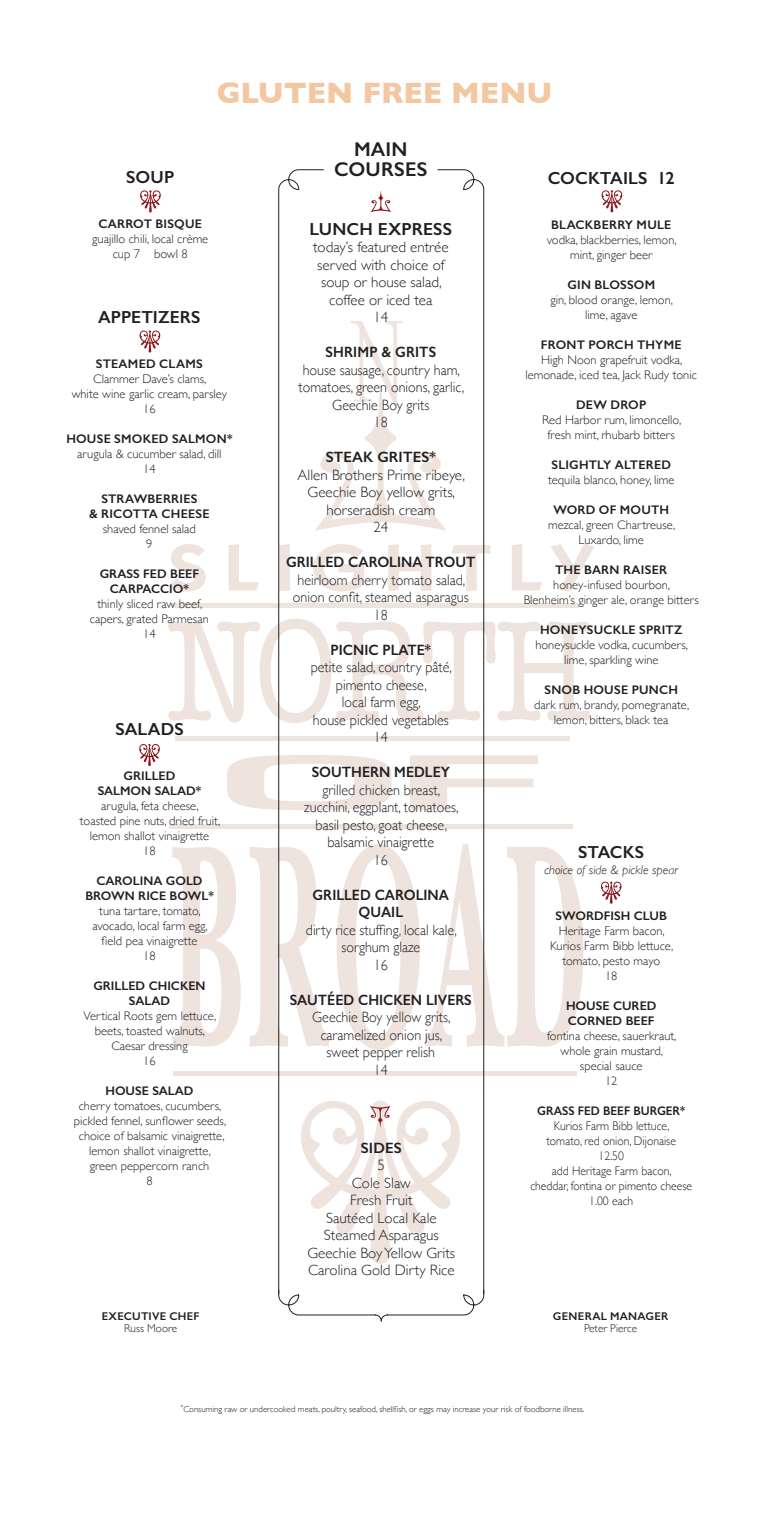
<style>
.page{position:relative;width:765px;height:1530px;background:#fff}
.page>*{position:absolute;margin:0;border:0;box-sizing:border-box;transform-origin:0 0}
.t1{font:700 30px "Gill Sans";color:#f3c7a1}
.t2{font:600 20px/20px "Gill Sans";letter-spacing:.005em;color:#231f20;text-align:center}
.t3{font:600 17.5px "Gill Sans";letter-spacing:.005em;color:#231f20}
.t4{font:300 15px/17.5px "Gill Sans";color:#231f20;text-align:center;scale:.94 1}
.t5{font:300 15px/17.5px "Gill Sans";color:#231f20;text-align:center}
.t6{font:600 15px/17.5px "Gill Sans";color:#231f20;text-align:center;scale:.94 1}
.t7{font:600 15px "Gill Sans";color:#231f20}
.t8{font:300 12.5px/15px "Gill Sans";color:#231f20;text-align:center}
.t9{font:600 12.5px/15px "Gill Sans";letter-spacing:.005em;color:#231f20;text-align:center}
.t10{font:300 12.5px/15px "Gill Sans";color:#231f20;text-align:center;scale:.94 1}
.t11{font:italic 300 12.5px "Gill Sans";color:#231f20}
.t12{font:600 12.5px "Gill Sans";letter-spacing:.005em;color:#231f20;scale:.94 1}
.t13{font:600 12.5px "Gill Sans";letter-spacing:.025em;color:#231f20}
.t14{font:600 11.25px "Gill Sans";letter-spacing:.02em;color:#231f20}
.t15{font:300 11.25px "Gill Sans";color:#231f20}
.t16{font:300 8.75px "Gill Sans";color:#231f20}
</style>
<div class="page">
<svg style="left:172px;top:847px;width:69px;height:200px"></svg>
<svg style="left:250px;top:847px;width:79px;height:200px"></svg>
<svg style="left:337px;top:844px;width:246px;height:206px"></svg>
<svg style="left:227px;top:755px;width:164px;height:55px"></svg>
<svg style="left:410px;top:755px;width:128px;height:55px"></svg>
<svg style="left:168px;top:619px;width:422px;height:104px"></svg>
<svg style="left:324px;top:321px;width:114px;height:208px"></svg>
<svg style="left:170px;top:544px;width:36px;height:48px"></svg>
<svg style="left:229px;top:544px;width:30px;height:47px"></svg>
<svg style="left:324px;top:544px;width:40px;height:48px"></svg>
<svg style="left:388px;top:544px;width:43px;height:47px"></svg>
<svg style="left:484px;top:545px;width:6px;height:46px"></svg>
<svg style="left:512px;top:544px;width:30px;height:47px"></svg>
<svg style="left:551px;top:544px;width:43px;height:48px"></svg>
<div style="left:170px;top:824px;width:403px;height:5px;background:#efe3dd"></div>
<hr style="left:176px;top:736px;width:394px;height:4px;background:#efe3dd">
<hr style="left:173px;top:603px;width:406px;height:4px;background:#efe3dd">
<hr style="left:173px;top:1071px;width:403px;height:4px;background:#efe3dd">
<svg style="left:278px;top:169px;width:46px;height:1121px"></svg>
<svg style="left:438px;top:169px;width:46px;height:1121px"></svg>
<svg style="left:278px;top:1290px;width:206px;height:31px"></svg>
<svg style="left:371px;top:191px;width:20px;height:21px"></svg>
<svg style="left:140px;top:190px;width:21px;height:23px"></svg>
<svg style="left:601px;top:190px;width:22px;height:22px"></svg>
<svg style="left:600px;top:881px;width:22px;height:23px"></svg>
<svg style="left:296px;top:1096px;width:169px;height:168px"></svg>
<svg style="left:139px;top:330px;width:22px;height:23px"></svg>
<svg style="left:139px;top:744px;width:21px;height:22px"></svg>
<h1 class="t1" style="left:217px;top:69px;width:337px">GLUTEN FREE MENU</h1>
<h3 class="t3" style="left:126px;top:166px;width:50px">SOUP</h3>
<p class="t9" style="left:99px;top:216px;width:105px">CARROT BISQUE</p>
<p class="t8" style="left:92px;top:231px;width:118px">guajillo chili, local crème cup 7 bowl 8</p>
<h3 class="t3" style="left:98px;top:307px;width:104px">APPETIZERS</h3>
<p class="t13" style="left:96px;top:356px;width:108px">STEAMED CLAMS</p>
<p class="t8" style="left:72px;top:371px;width:157px">Clammer Dave’s clams,<br>white wine garlic cream, parsley<br>16</p>
<p class="t9" style="left:66px;top:431px;width:168px">HOUSE SMOKED SALMON*</p>
<p class="t8" style="left:77px;top:446px;width:146px">arugula &amp; cucumber salad, dill<br>14</p>
<p class="t9" style="left:89px;top:491px;width:122px">STRAWBERRIES<br>&amp; RICOTTA CHEESE</p>
<p class="t8" style="left:103px;top:521px;width:95px">shaved fennel salad<br>9</p>
<p class="t9" style="left:100px;top:566px;width:101px">GRASS FED BEEF<br>CARPACCIO*</p>
<p class="t8" style="left:90px;top:596px;width:120px">thinly sliced raw beef, capers, grated Parmesan<br>14</p>
<h3 class="t3" style="left:115px;top:718px;width:70px">SALADS</h3>
<p class="t9" style="left:98px;top:768px;width:105px">GRILLED<br>SALMON SALAD*</p>
<p class="t8" style="left:80px;top:797px;width:142px">arugula, feta cheese,<br>toasted pine nuts, dried fruit, lemon shallot vinaigrette<br>18</p>
<p class="t9" style="left:85px;top:873px;width:130px">CAROLINA GOLD<br>BROWN RICE BOWL*</p>
<p class="t8" style="left:92px;top:902px;width:117px">tuna tartare, tomato, avocado, local farm egg, field pea vinaigrette<br>18</p>
<p class="t9" style="left:93px;top:978px;width:114px">GRILLED CHICKEN<br>SALAD</p>
<p class="t8" style="left:84px;top:1007px;width:134px">Vertical Roots gem lettuce, beets, toasted walnuts,<br>Caesar dressing<br>16</p>
<p class="t9" style="left:105px;top:1083px;width:90px">HOUSE SALAD</p>
<p class="t8" style="left:74px;top:1097px;width:154px">cherry tomatoes, cucumbers, pickled fennel, sunflower seeds, choice of balsamic vinaigrette, lemon shallot vinaigrette, green peppercorn ranch<br>8</p>
<p class="t14" style="left:102px;top:1310px;width:99px">EXECUTIVE CHEF</p>
<p class="t15" style="left:124px;top:1319px;width:55px">Russ Moore</p>
<h2 class="t2" style="left:334px;top:140px;width:95px">MAIN<br>COURSES</h2>
<h3 class="t3" style="left:309px;top:218px;width:144px">LUNCH EXPRESS</h3>
<p class="t5" style="left:313px;top:238px;width:137px">today’s featured entrée served with choice of soup or house salad, coffee or iced tea<br>14</p>
<p class="t6" style="left:325px;top:343px;width:119px">SHRIMP &amp; GRITS</p>
<p class="t4" style="left:299px;top:360px;width:178px">house sausage, country ham, tomatoes, green onions, garlic,<br>Geechie Boy grits<br>18</p>
<p class="t7" style="left:326px;top:448px;width:112px">STEAK GRITES*</p>
<p class="t5" style="left:298px;top:465px;width:169px">Allen Brothers Prime ribeye,<br>Geechie Boy yellow grits, horseradish cream<br>24</p>
<p class="t6" style="left:286px;top:553px;width:203px">GRILLED CAROLINA TROUT</p>
<p class="t4" style="left:293px;top:570px;width:189px">heirloom cherry tomato salad, onion confit, steamed asparagus<br>18</p>
<p class="t6" style="left:331px;top:641px;width:108px">PICNIC PLATE*</p>
<p class="t4" style="left:311px;top:658px;width:152px">petite salad, country pâté, pimento cheese,<br>local farm egg,<br>house pickled vegetables<br>14</p>
<p class="t6" style="left:312px;top:763px;width:149px">SOUTHERN MEDLEY</p>
<p class="t4" style="left:304px;top:780px;width:166px">grilled chicken breast, zucchini, eggplant, tomatoes, basil pesto, goat cheese, balsamic vinaigrette<br>16</p>
<p class="t6" style="left:313px;top:886px;width:147px">GRILLED CAROLINA<br>QUAIL</p>
<p class="t4" style="left:306px;top:920px;width:162px">dirty rice stuffing, local kale, sorghum glaze<br>16</p>
<p class="t6" style="left:290px;top:991px;width:195px">SAUTÉED CHICKEN LIVERS</p>
<p class="t4" style="left:312px;top:1008px;width:149px">Geechie Boy yellow grits, caramelized onion jus, sweet pepper relish<br>14</p>
<p class="t7" style="left:361px;top:1139px;width:43px">SIDES</p>
<p class="t5" style="left:307px;top:1156px;width:149px">5<br>Cole Slaw<br>Fresh Fruit<br>Sautéed Local Kale<br>Steamed Asparagus<br>Geechie Boy Yellow Grits<br>Carolina Gold Dirty Rice</p>
<h3 class="t3" style="left:548px;top:167px;width:128px">COCKTAILS 12</h3>
<p class="t9" style="left:551px;top:217px;width:122px">BLACKBERRY MULE</p>
<p class="t8" style="left:547px;top:232px;width:131px">vodka, blackberries, lemon, mint, ginger beer</p>
<p class="t9" style="left:567px;top:277px;width:89px">GIN BLOSSOM</p>
<p class="t8" style="left:550px;top:292px;width:124px">gin, blood orange, lemon, lime, agave</p>
<p class="t9" style="left:541px;top:337px;width:142px">FRONT PORCH THYME</p>
<p class="t8" style="left:526px;top:352px;width:173px">High Noon grapefruit vodka, lemonade, iced tea, Jack Rudy tonic</p>
<p class="t9" style="left:576px;top:397px;width:72px">DEW DROP</p>
<p class="t8" style="left:542px;top:412px;width:141px">Red Harbor rum, limoncello, fresh mint, rhubarb bitters</p>
<p class="t9" style="left:551px;top:457px;width:121px">SLIGHTLY ALTERED</p>
<p class="t8" style="left:548px;top:472px;width:128px">tequila blanco, honey, lime</p>
<p class="t9" style="left:553px;top:502px;width:117px">WORD OF MOUTH</p>
<p class="t8" style="left:548px;top:517px;width:129px">mezcal, green Chartreuse,<br>Luxardo, lime</p>
<p class="t9" style="left:555px;top:562px;width:114px">THE BARN RAISER</p>
<p class="t8" style="left:524px;top:577px;width:177px">honey-infused bourbon,<br>Blenheim’s ginger ale, orange bitters</p>
<p class="t9" style="left:540px;top:622px;width:144px">HONEYSUCKLE SPRITZ</p>
<p class="t8" style="left:535px;top:637px;width:154px">honeysuckle vodka, cucumbers, lime, sparkling wine</p>
<p class="t9" style="left:544px;top:682px;width:135px">SNOB HOUSE PUNCH</p>
<p class="t8" style="left:534px;top:697px;width:157px">dark rum, brandy, pomegranate, lemon, bitters, black tea</p>
<h3 class="t3" style="left:578px;top:842px;width:68px">STACKS</h3>
<p class="t11" style="left:544px;top:862px;width:135px">choice of side &amp; pickle spear</p>
<p class="t9" style="left:556px;top:908px;width:113px">SWORDFISH CLUB</p>
<p class="t8" style="left:550px;top:923px;width:125px">Heritage Farm bacon,<br>Kurios Farm Bibb lettuce, tomato, pesto mayo<br>18</p>
<p class="t9" style="left:566px;top:998px;width:92px;text-align:left">HOUSE CURED<br>CORNED BEEF</p>
<p class="t8" style="left:547px;top:1028px;width:131px">fontina cheese, sauerkraut, whole grain mustard, special sauce<br>12</p>
<p class="t12" style="left:537px;top:1103px;width:159px">GRASS FED BEEF BURGER*</p>
<p class="t10" style="left:530px;top:1118px;width:174px">Kurios Farm Bibb lettuce,<br>tomato, red onion, Dijonaise<br>12.50<br>add Heritage Farm bacon,<br>cheddar, fontina or pimento cheese<br>1.00 each</p>
<p class="t14" style="left:553px;top:1310px;width:117px">GENERAL MANAGER</p>
<p class="t15" style="left:584px;top:1319px;width:55px">Peter Pierce</p>
<p class="t16" style="left:180px;top:1402px;width:406px"><sup>*</sup>Consuming raw or undercooked meats, poultry, seafood, shellfish, or eggs may increase your risk of foodborne illness.</p>
</div>
